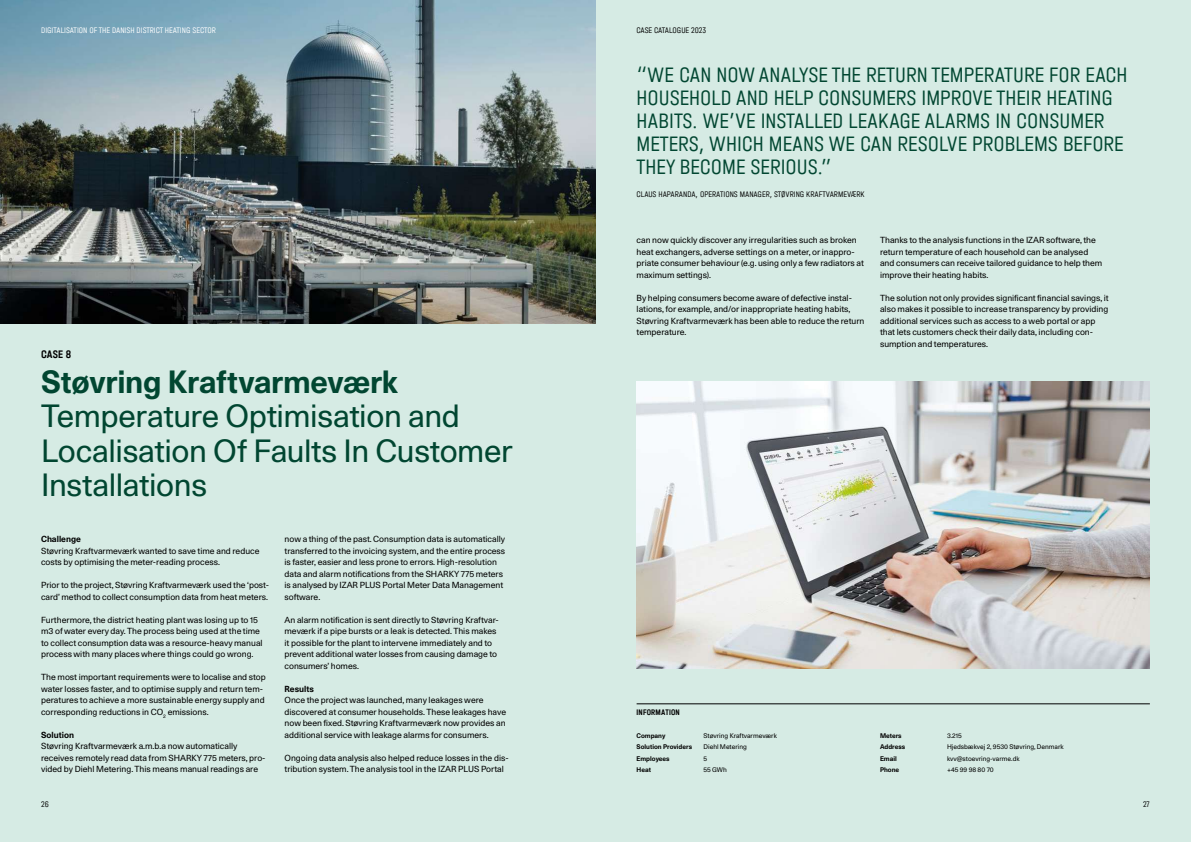
<style>
.page{position:relative;width:1191px;height:842px;background:#fff}
.page>*{position:absolute;margin:0;border:0;box-sizing:border-box;transform-origin:0 0}
.t1{font:31px/34.5px "Unica 77 LL";letter-spacing:-.01em;color:#014631}
.t2{font:700 31px "Unica 77 LL";letter-spacing:-.01em;color:#014631}
.t3{font:300 22px/23px "Halvar Eng";color:#014631}
.t4{font:500 11.5px "Halvar Eng";color:#000}
.t5{font:8.5px/11.5px "Unica 77 LL";color:#000}
.t6{font:300 8.5px "Halvar Eng";color:#000}
.t7{font:300 8.5px "Halvar Eng";color:#fff}
.t8{font:700 8.5px "Unica 77 LL";color:#000}
.t9{font:500 8.5px "Halvar Eng";letter-spacing:.015em;color:#000}
.t10{font:6.5px/11.5px "Unica 77 LL";color:#000}
.t11{font:700 6.5px/11.5px "Unica 77 LL";color:#000}
</style>
<div class="page">
<div style="left:0;top:0;width:595px;height:842px;background:#d6ebe4"></div>
<div style="left:595px;top:0;width:596px;height:842px;background:#d6ebe4"></div>
<img style="left:0;top:0;width:595px;height:324px">
<hr style="left:636px;top:703px;width:513px;height:1px;background:#000">
<img style="left:636px;top:381px;width:513px;height:288px">
<p class="t7" style="left:41px;top:25px;width:176px">DIGITALISATION OF THE DANISH DISTRICT HEATING SECTOR</p>
<p class="t6" style="left:636px;top:25px;width:71px">CASE CATALOGUE 2023</p>
<h2 class="t3" style="left:636px;top:63px;width:492px">“WE CAN NOW ANALYSE THE RETURN TEMPERATURE FOR EACH HOUSEHOLD AND HELP CONSUMERS IMPROVE THEIR HEATING HABITS. WE’VE INSTALLED LEAKAGE ALARMS IN CONSUMER METERS, WHICH MEANS WE CAN RESOLVE PROBLEMS BEFORE THEY BECOME SERIOUS.”</h2>
<p class="t6" style="left:636px;top:190px;width:230px">CLAUS HAPARANDA, OPERATIONS MANAGER, STØVRING KRAFTVARMEVÆRK</p>
<h3 class="t4" style="left:41px;top:348px;width:32px">CASE 8</h3>
<h1 class="t2" style="left:41px;top:360px;width:358px">Støvring Kraftvarmeværk</h1>
<h1 class="t1" style="left:41px;top:398px;width:473px">Temperature Optimisation and<br>Localisation Of Faults In Customer<br>Installations</h1>
<p class="t8" style="left:41px;top:533px;width:41px">Challenge</p>
<p class="t5" style="left:41px;top:545px;width:220px">Støvring Kraftvarmeværk wanted to save time and reduce costs by optimising the meter-reading process.</p>
<p class="t5" style="left:41px;top:579px;width:229px">Prior to the project, Støvring Kraftvarmeværk used the ‘post&shy;card’ method to collect consumption data from heat meters.</p>
<p class="t5" style="left:41px;top:614px;width:223px">Furthermore, the district heating plant was losing up to 15 m3 of water every day. The process being used at the time to collect consumption data was a resource-heavy manual process with many places where things could go wrong.</p>
<p class="t5" style="left:41px;top:671px;width:226px">The most important requirements were to localise and stop water losses faster, and to optimise supply and return tem&shy;peratures to achieve a more sustainable energy supply and corresponding reductions in CO<sub>2</sub> emissions.</p>
<p class="t8" style="left:41px;top:729px;width:34px">Solution</p>
<p class="t5" style="left:41px;top:740px;width:226px">Støvring Kraftvarmeværk a.m.b.a now automatically receives remotely read data from SHARKY 775 meters, pro&shy;vided by Diehl Metering. This means manual readings are</p>
<p class="t5" style="left:284px;top:533px;width:222px">now a thing of the past. Consumption data is automatically transferred to the invoicing system, and the entire process is faster, easier and less prone to errors. High-resolution data and alarm notifications from the SHARKY 775 meters is analysed by IZAR PLUS Portal Meter Data Management software.</p>
<p class="t5" style="left:284px;top:614px;width:216px">An alarm notification is sent directly to Støvring Kraftvar&shy;meværk if a pipe bursts or a leak is detected. This makes it possible for the plant to intervene immediately and to prevent additional water losses from causing damage to consumers’ homes.</p>
<p class="t8" style="left:284px;top:683px;width:31px">Results</p>
<p class="t5" style="left:284px;top:694px;width:223px">Once the project was launched, many leakages were discovered at consumer households. These leakages have now been fixed. Støvring Kraftvarmeværk now provides an additional service with leakage alarms for consumers.</p>
<p class="t5" style="left:284px;top:752px;width:226px">Ongoing data analysis also helped reduce losses in the dis&shy;tribution system. The analysis tool in the IZAR PLUS Portal</p>
<p class="t5" style="left:636px;top:234px;width:229px">can now quickly discover any irregularities such as broken heat exchangers, adverse settings on a meter, or inappro&shy;priate consumer behaviour (e.g. using only a few radiators at maximum settings).</p>
<p class="t5" style="left:636px;top:292px;width:229px">By helping consumers become aware of defective instal&shy;lations, for example, and/or inappropriate heating habits, Støvring Kraftvarmeværk has been able to reduce the return temperature.</p>
<p class="t5" style="left:880px;top:234px;width:224px">Thanks to the analysis functions in the IZAR software, the return temperature of each household can be analysed and consumers can receive tailored guidance to help them improve their heating habits.</p>
<p class="t5" style="left:880px;top:292px;width:230px">The solution not only provides significant financial savings, it also makes it possible to increase transparency by providing additional services such as access to a web portal or app that lets customers check their daily data, including con&shy;sumption and temperatures.</p>
<p class="t9" style="left:636px;top:707px;width:45px">INFORMATION</p>
<p class="t10" style="left:703px;top:730px;width:75px">Støvring Kraftvarmeværk<br>Diehl Metering<br>5<br>55 GWh</p>
<p class="t10" style="left:947px;top:730px;width:118px">3.215<br>Hjedsbækvej 2, 9530 Støvring, Denmark kvv@stoevring-varme.dk<br>+45 99 98 80 70</p>
<p class="t11" style="left:636px;top:730px;width:57px">Company<br>Solution Providers<br>Employees<br>Heat</p>
<p class="t11" style="left:880px;top:730px;width:27px">Meters<br>Address<br>Email<br>Phone</p>
<p class="t6" style="left:41px;top:799px;width:9px">26</p>
<p class="t6" style="left:1143px;top:799px;width:8px">27</p>
</div>
